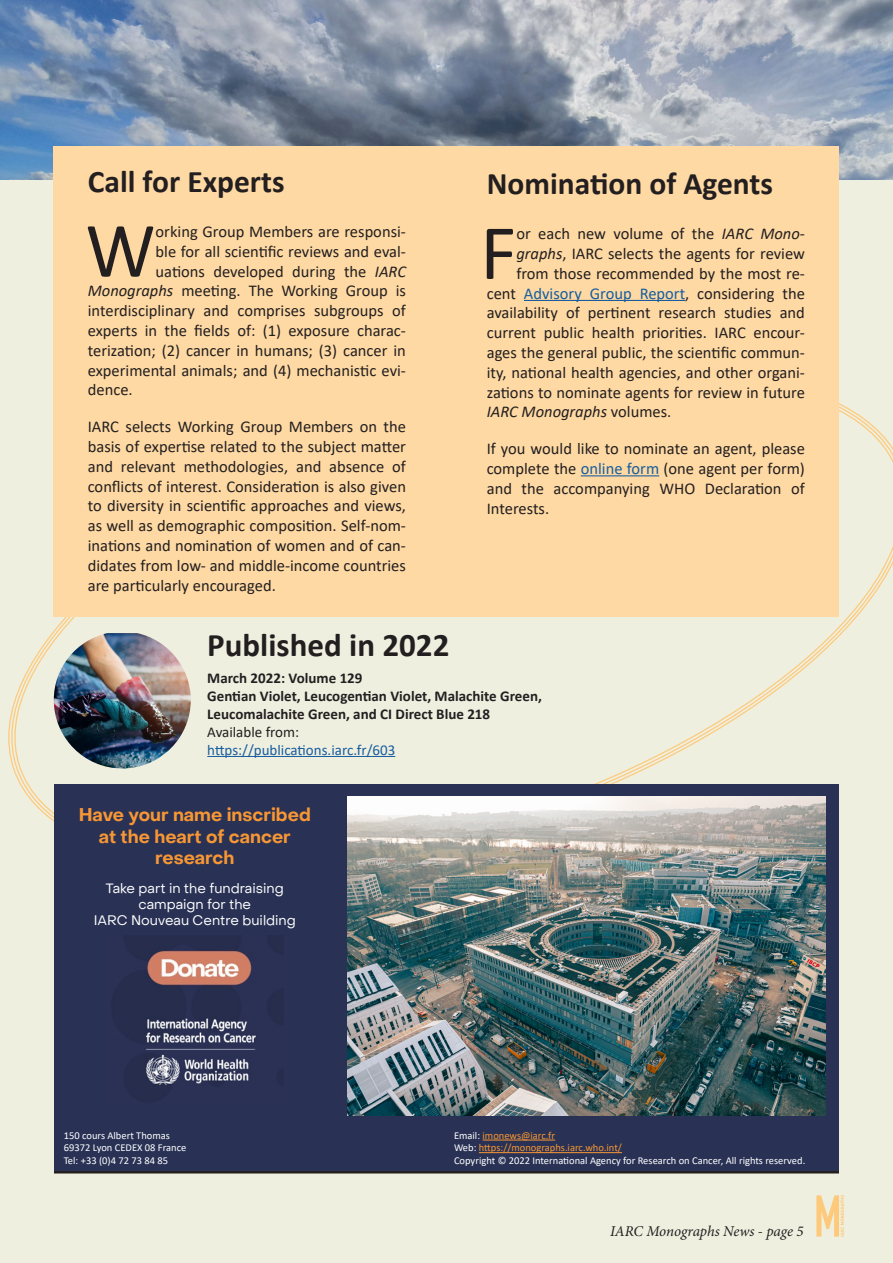
<style>
.page{position:relative;width:893px;height:1263px;background:#fff}
.page>*{position:absolute;margin:0;border:0;box-sizing:border-box;transform-origin:0 0}
.t1{font:78.9px "Calibri";color:#231f20}
.t2{font:700 33px "Calibri";color:#231f20}
.t3{font:700 31.5px "Calibri";color:#231f20}
.t4{font:700 18px/21.6px "PP Object Sans";color:#f79634;text-align:center}
.t5{font:16.5px/19.8px "Calibri";color:#231f20;text-align:justify}
.t6{font:italic 16.5px "Calibri";color:#231f20}
.t7{font:700 15px/18px "Calibri";color:#231f20}
.t8{font:15px/18px "Calibri";color:#175d9e}
.t9{font:italic 15px "Minion Pro";letter-spacing:-.01em;color:#231f20}
.t10{font:13.5px/16.2px "PP Object Sans";color:#fff;text-align:center}
.t11{font:10.5px "Calibri";color:#fff}
.t12{font:10.5px "Calibri";color:#f79634}
.s1{font-style:italic}
.s2{color:#175d9e}
.s3{font-style:normal}
.s4{color:#231f20}
.s5{color:#fff}
</style>
<div class="page">
<div style="left:1px;top:0;width:892px;height:1263px;background:#efefe0"></div>
<svg style="left:0;top:347px;width:893px;height:545px"></svg>
<img style="left:1px;top:0;width:891px;height:180px">
<div style="left:54px;top:147px;width:785px;height:470px;background:#fed9a3"></div>
<hr style="left:524px;top:300px;width:161px;height:1px;background:#175d9e">
<hr style="left:581px;top:475px;width:78px;height:1px;background:#175d9e">
<hr style="left:207px;top:756px;width:188px;height:1px;background:#175d9e">
<img style="left:54px;top:633px;width:137px;height:135px">
<hr style="left:54px;top:1170px;width:785px;height:3px;background:#231f20">
<div style="left:54px;top:783px;width:785px;height:387px;background:#293255"></div>
<hr style="left:483px;top:1140px;width:72px;height:1px;background:#f79634">
<hr style="left:479px;top:1152px;width:143px;height:1px;background:#f79634">
<img style="left:139px;top:944px;width:145px;height:146px">
<svg style="left:816px;top:1195px;width:28px;height:41px"></svg>
<img style="left:347px;top:796px;width:478px;height:319px">
<p class="t3" style="left:88px;top:159px;width:198px">Call for Experts</p>
<p class="t1" style="left:85px;top:196px;width:72px">W</p>
<p class="t5" style="left:156px;top:221px;width:252px">orking Group Members are responsi-</p>
<p class="t5" style="left:156px;top:241px;width:252px">ble for all scientific reviews and eval-</p>
<p class="t5" style="left:156px;top:261px;width:252px">uations developed during the <span class="s1">IARC</span></p>
<p class="t5" style="left:88px;top:280px;width:320px"><span class="s1">Monographs</span> meeting. The Working Group is</p>
<p class="t5" style="left:88px;top:300px;width:320px">interdisciplinary and comprises subgroups of</p>
<p class="t5" style="left:88px;top:320px;width:320px">experts in the fields of: (1) exposure charac-</p>
<p class="t5" style="left:88px;top:340px;width:320px">terization; (2) cancer in humans; (3) cancer in</p>
<p class="t5" style="left:88px;top:360px;width:320px">experimental animals; and (4) mechanistic evi-</p>
<p class="t5" style="left:88px;top:379px;width:46px">dence.</p>
<p class="t5" style="left:88px;top:416px;width:320px">IARC selects Working Group Members on the basis of expertise related to the subject matter and relevant methodologies, and absence of conflicts of interest. Consideration is also given to diversity in scientific approaches and views, as well as demographic composition. Self-nom&shy;inations and nomination of women and of can&shy;didates from low- and middle-income countries are particularly encouraged.</p>
<p class="t3" style="left:487px;top:161px;width:288px">Nomination of Agents</p>
<p class="t1" style="left:480px;top:198px;width:38px">F</p>
<p class="t5" style="left:516px;top:223px;width:290px">or each new volume of the <span class="s1">IARC Mono-</span></p>
<p class="t5" style="left:516px;top:243px;width:290px"><span class="s1">graphs</span>, IARC selects the agents for review</p>
<p class="t5" style="left:516px;top:263px;width:290px">from those recommended by the most re-</p>
<p class="t5" style="left:487px;top:283px;width:320px">cent <span class="s2">Advisory Group Report</span>, considering the</p>
<p class="t5" style="left:487px;top:303px;width:320px">availability of pertinent research studies and</p>
<p class="t5" style="left:487px;top:322px;width:319px">current public health priorities. IARC encour-</p>
<p class="t5" style="left:487px;top:342px;width:320px">ages the general public, the scientific commun-</p>
<p class="t5" style="left:487px;top:362px;width:320px">ity, national health agencies, and other organi-</p>
<p class="t5" style="left:487px;top:382px;width:320px">zations to nominate agents for review in future</p>
<p class="t6" style="left:487px;top:400px;width:186px">IARC Monographs <span class="s3">volumes.</span></p>
<p class="t5" style="left:487px;top:438px;width:320px">If you would like to nominate an agent, please complete the <span class="s2">online form</span> (one agent per form) and the accompanying WHO Declaration of Interests.</p>
<p class="t2" style="left:207px;top:622px;width:244px">Published in 2022</p>
<p class="t7" style="left:207px;top:668px;width:157px">March 2022: Volume 129</p>
<p class="t7" style="left:207px;top:686px;width:336px">Gentian Violet, Leucogentian Violet, Malachite Green,<br>Leucomalachite Green, and CI Direct Blue 218</p>
<p class="t8" style="left:207px;top:722px;width:190px"><span class="s4">Available from: </span>https://publications.iarc.fr/603</p>
<p class="t4" style="left:79px;top:804px;width:234px">Have your name inscribed at the heart of cancer research</p>
<p class="t10" style="left:94px;top:880px;width:203px">Take part in the fundraising campaign for the<br>IARC Nouveau Centre building</p>
<p class="t11" style="left:64px;top:1128px;width:108px">150 cours Albert Thomas</p>
<p class="t11" style="left:64px;top:1141px;width:124px">69372 Lyon CEDEX 08 France</p>
<p class="t11" style="left:64px;top:1153px;width:106px">Tel: +33 (0)4 72 73 84 85</p>
<p class="t12" style="left:454px;top:1128px;width:103px"><span class="s5">Email:</span> imonews@iarc.fr</p>
<p class="t12" style="left:454px;top:1141px;width:169px"><span class="s5">Web:</span> https://monographs.iarc.who.int/</p>
<p class="t11" style="left:454px;top:1153px;width:353px">Copyright © 2022 International Agency for Research on Cancer, All rights reserved.</p>
<p class="t9" style="left:610px;top:1221px;width:195px">IARC Monographs News - page 5</p>
</div>
